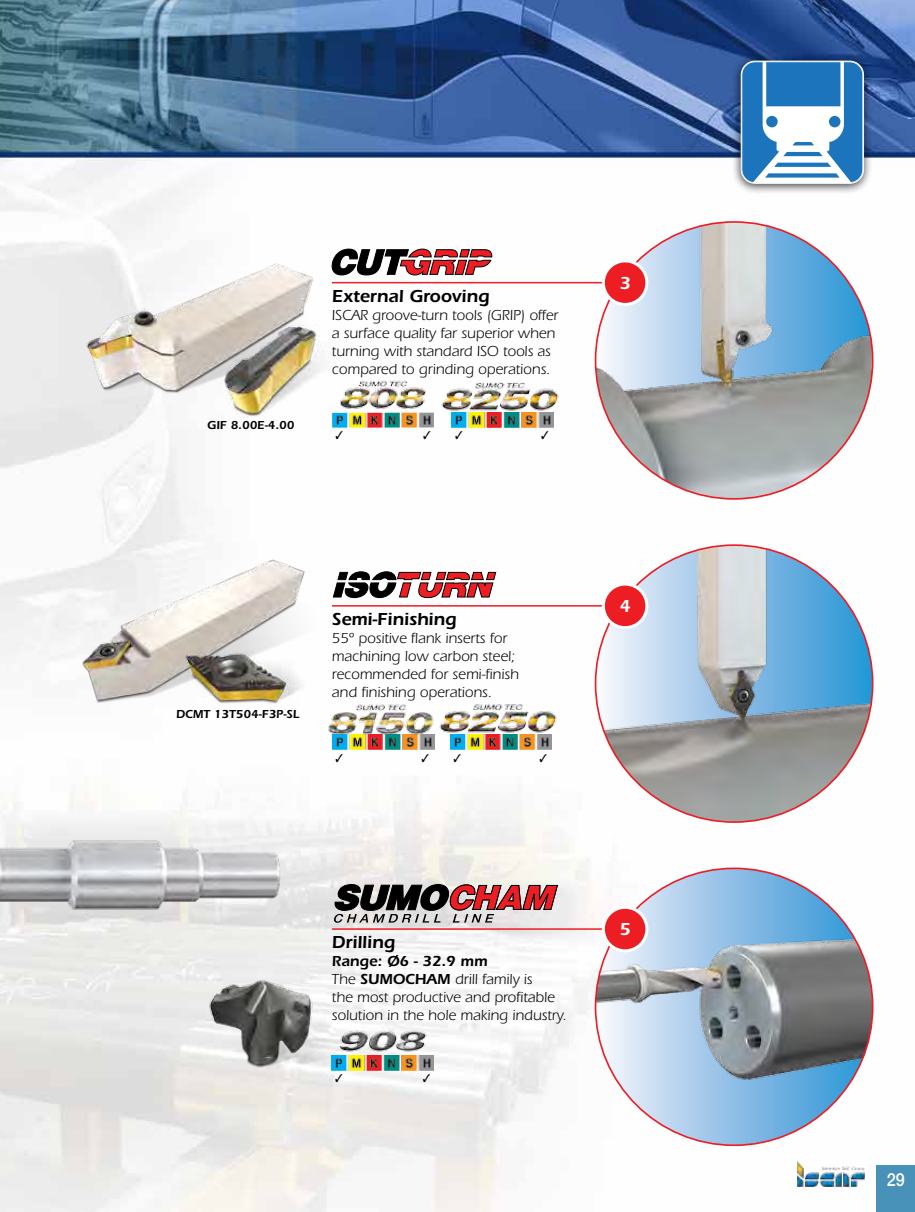
<style>
.page{position:relative;width:915px;height:1212px;background:#fff}
.page>*{position:absolute;margin:0;border:0;box-sizing:border-box;transform-origin:0 0}
.t1{font:600 18px "ITC Eras Std";color:#000}
.t2{font:600 18px "ITC Eras Std";color:#fff}
.t3{font:500 18px "Helvetica Neue LT Std";color:#fff;scale:.9 1}
.t4{font:15px/18px "ITC Eras Std";color:#000}
.t5{font:600 12px "ITC Eras Std";color:#000}
.s1{font-weight:600}
</style>
<div class="page">
<img style="left:0;top:0;width:914px;height:1212px">
<img style="left:595px;top:868px;width:277px;height:267px">
<img style="left:595px;top:222px;width:277px;height:277px;border-radius:138px">
<img style="left:595px;top:545px;width:277px;height:277px;border-radius:138px">
<hr style="left:332px;top:282px;width:297px;height:1px;background:#ed1d24">
<div style="left:603px;top:261px;width:43px;height:43px;background:#ed1d24;border-radius:50%"></div>
<div style="left:601px;top:259px;width:47px;height:47px;border:3px solid #fff;border-radius:50%"></div>
<hr style="left:332px;top:605px;width:297px;height:2px;background:#ed1d24">
<div style="left:603px;top:584px;width:43px;height:44px;background:#ed1d24;border-radius:50%"></div>
<div style="left:601px;top:583px;width:47px;height:46px;border:3px solid #fff;border-radius:50%"></div>
<hr style="left:332px;top:928px;width:297px;height:2px;background:#ed1d24">
<div style="left:603px;top:907px;width:43px;height:44px;background:#ed1d24;border-radius:50%"></div>
<div style="left:601px;top:906px;width:47px;height:46px;border:3px solid #fff;border-radius:50%"></div>
<img style="left:76px;top:244px;width:267px;height:188px">
<svg style="left:344px;top:571px;width:152px;height:27px"></svg>
<img style="left:332px;top:737px;width:102px;height:13px">
<img style="left:326px;top:703px;width:105px;height:34px">
<img style="left:450px;top:737px;width:101px;height:13px">
<img style="left:431px;top:703px;width:134px;height:34px">
<img style="left:0;top:730px;width:294px;height:236px">
<img style="left:76px;top:531px;width:268px;height:188px">
<img style="left:179px;top:609px;width:147px;height:142px">
<img style="left:208px;top:290px;width:149px;height:149px">
<img style="left:204px;top:952px;width:139px;height:142px">
<svg style="left:333px;top:882px;width:225px;height:41px;background:#99797a"></svg>
<svg style="left:330px;top:248px;width:162px;height:28px"></svg>
<img style="left:332px;top:379px;width:102px;height:49px">
<img style="left:451px;top:415px;width:102px;height:13px">
<img style="left:433px;top:374px;width:134px;height:41px">
<img style="left:331px;top:1055px;width:102px;height:15px">
<img style="left:333px;top:1029px;width:100px;height:33px">
<div style="left:876px;top:1165px;width:38px;height:47px;background:#4891b8"></div>
<img style="left:796px;top:1161px;width:68px;height:26px">
<div style="left:731px;top:54px;width:141px;height:141px;background:#000;opacity:.75"></div>
<div style="left:740px;top:61px;width:123px;height:123px;border:2px solid #fff;border-radius:13px"></div>
<svg style="left:741px;top:61px;width:121px;height:122px"></svg>
<div style="left:828px;top:116px;width:12px;height:11px;background:#1c75bc;border-radius:50%"></div>
<div style="left:765px;top:116px;width:12px;height:11px;background:#1c75bc;border-radius:50%"></div>
<svg style="left:336px;top:753px;width:7px;height:9px"></svg>
<svg style="left:422px;top:753px;width:38px;height:9px"></svg>
<svg style="left:539px;top:753px;width:7px;height:9px"></svg>
<svg style="left:336px;top:431px;width:7px;height:8px"></svg>
<svg style="left:423px;top:431px;width:39px;height:8px"></svg>
<svg style="left:541px;top:431px;width:7px;height:8px"></svg>
<svg style="left:335px;top:1074px;width:7px;height:8px"></svg>
<svg style="left:423px;top:1074px;width:7px;height:8px"></svg>
<p class="t5" style="left:207px;top:418px;width:89px">GIF 8.00E-4.00</p>
<p class="t1" style="left:332px;top:285px;width:159px">External Grooving</p>
<p class="t4" style="left:332px;top:306px;width:228px">ISCAR groove-turn tools (GRIP) offer a surface quality far superior when turning with standard ISO tools as compared to grinding operations.</p>
<p class="t2" style="left:619px;top:272px;width:13px">3</p>
<p class="t5" style="left:176px;top:707px;width:124px">DCMT 13T504-F3P-SL</p>
<p class="t1" style="left:332px;top:609px;width:126px">Semi-Finishing</p>
<p class="t4" style="left:332px;top:629px;width:188px">55º positive flank inserts for machining low carbon steel; recommended for semi-finish and finishing operations.</p>
<p class="t2" style="left:619px;top:595px;width:13px">4</p>
<p class="t1" style="left:332px;top:932px;width:65px">Drilling</p>
<p class="t4" style="left:332px;top:952px;width:236px"><span class="s1">Range: Ø6 - 32.9 mm<br></span>The <span class="s1">SUMOCHAM</span> drill family is<br>the most productive and profitable solution in the hole making industry.</p>
<p class="t2" style="left:619px;top:919px;width:13px">5</p>
<p class="t3" style="left:886px;top:1169px;width:22px">29</p>
</div>
